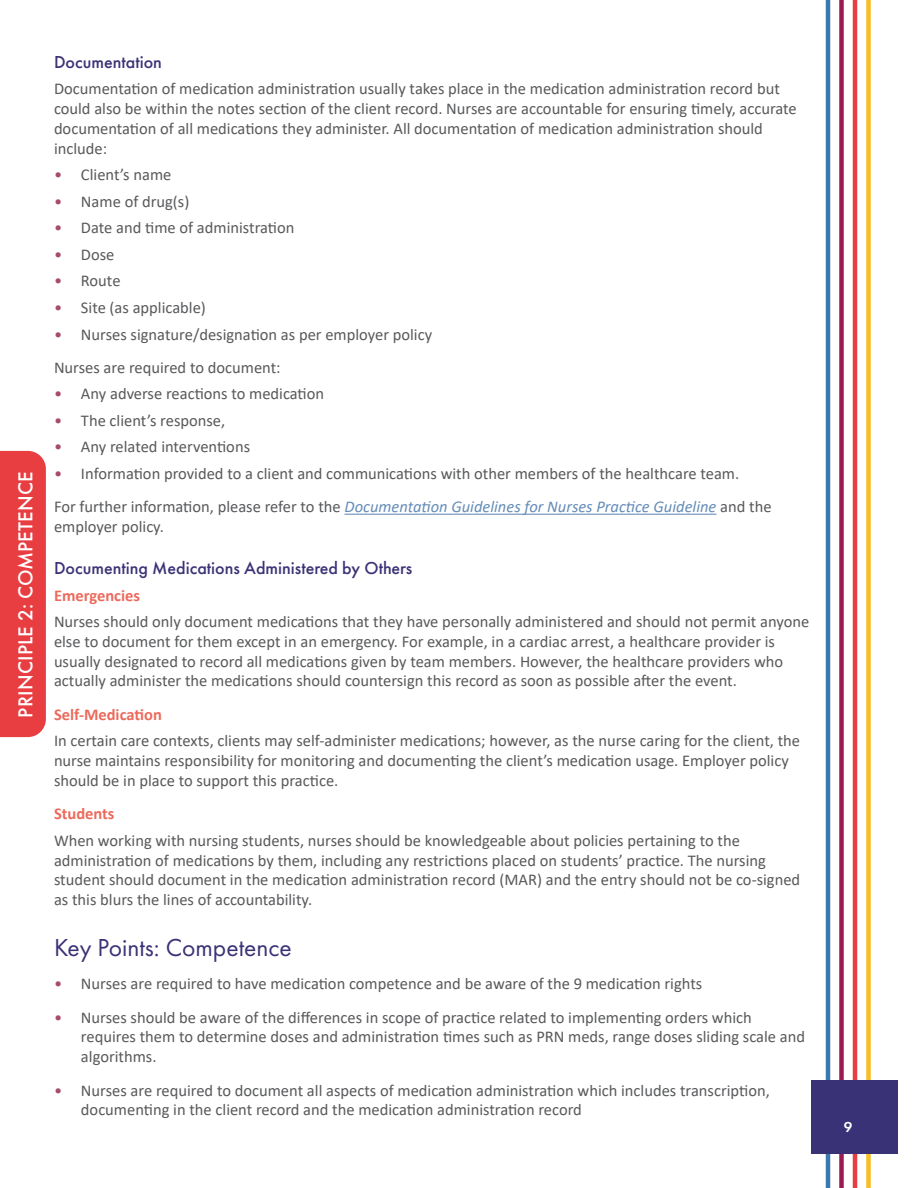
<style>
.page{position:relative;width:918px;height:1188px;background:#fff}
.page>*{position:absolute;margin:0;border:0;box-sizing:border-box;transform-origin:0 0}
.t1{font:25.5px "Futura PT";color:#3a3276}
.t2{font:500 21px "Futura PT";letter-spacing:.01em;color:#fff}
.t3{font:500 18px "Futura PT";color:#3a3276}
.t4{font:16.5px/19.8px "Calibri";color:#58595b}
.t5{font:700 16.5px "Calibri";color:#ec6a5c}
.t6{font:600 15px "Futura PT";color:#fff}
.s1{color:#a84c6b}
.s2{font-style:italic;color:#658cb9}
</style>
<div class="page">
<hr style="left:826px;top:0;width:4px;height:1188px;background:#3b79ac">
<div style="left:839px;top:0;width:5px;height:1188px;background:#991c55"></div>
<hr style="left:853px;top:0;width:4px;height:1188px;background:#e83e41">
<div style="left:866px;top:0;width:5px;height:1188px;background:#f6bf23"></div>
<div style="left:811px;top:1080px;width:86px;height:73px;background:#3a3276"></div>
<hr style="left:345px;top:514px;width:372px;height:1px;background:#658cb9">
<div style="left:0;top:451px;width:46px;height:286px;background:#e83e41"></div>
<p class="t2" style="left:13px;top:718px;width:248px;rotate:-90deg">PRINCIPLE 2: COMPETENCE</p>
<p class="t3" style="left:54px;top:51px;width:109px">Documentation</p>
<p class="t4" style="left:54px;top:78px;width:744px">Documentation of medication administration usually takes place in the medication administration record but could also be within the notes section of the client record. Nurses are accountable for ensuring timely, accurate documentation of all medications they administer. All documentation of medication administration should include:</p>
<p class="t4" style="left:54px;top:164px;width:119px"><span class="s1">•</span> Client’s name</p>
<p class="t4" style="left:54px;top:191px;width:137px"><span class="s1">•</span> Name of drug(s)</p>
<p class="t4" style="left:54px;top:218px;width:242px"><span class="s1">•</span> Date and time of administration</p>
<p class="t4" style="left:54px;top:244px;width:62px"><span class="s1">•</span> Dose</p>
<p class="t4" style="left:54px;top:271px;width:68px"><span class="s1">•</span> Route</p>
<p class="t4" style="left:54px;top:297px;width:153px"><span class="s1">•</span> Site (as applicable)</p>
<p class="t4" style="left:54px;top:317px;width:380px;line-height:33.3px"><span class="s1">•</span> Nurses signature/designation as per employer policy<br>Nurses are required to document:</p>
<p class="t4" style="left:54px;top:384px;width:272px"><span class="s1">•</span> Any adverse reactions to medication</p>
<p class="t4" style="left:54px;top:410px;width:173px"><span class="s1">•</span> The client’s response,</p>
<p class="t4" style="left:54px;top:437px;width:198px"><span class="s1">•</span> Any related interventions</p>
<p class="t4" style="left:54px;top:456px;width:719px;line-height:33.3px"><span class="s1">•</span> Information provided to a client and communications with other members of the healthcare team.<br>For further information, please refer to the <span class="s2">Documentation Guidelines for Nurses Practice Guideline</span> and the</p>
<p class="t4" style="left:54px;top:516px;width:111px">employer policy.</p>
<p class="t3" style="left:54px;top:557px;width:360px">Documenting Medications Administered by Others</p>
<p class="t5" style="left:54px;top:583px;width:88px">Emergencies</p>
<p class="t4" style="left:54px;top:611px;width:757px">Nurses should only document medications that they have personally administered and should not permit anyone else to document for them except in an emergency. For example, in a cardiac arrest, a healthcare provider is usually designated to record all medications given by team members. However, the healthcare providers who actually administer the medications should countersign this record as soon as possible after the event.</p>
<p class="t5" style="left:54px;top:703px;width:109px">Self-Medication</p>
<p class="t4" style="left:54px;top:731px;width:748px">In certain care contexts, clients may self-administer medications; however, as the nurse caring for the client, the nurse maintains responsibility for monitoring and documenting the client’s medication usage. Employer policy should be in place to support this practice.</p>
<p class="t5" style="left:54px;top:802px;width:62px">Students</p>
<p class="t4" style="left:54px;top:830px;width:748px">When working with nursing students, nurses should be knowledgeable about policies pertaining to the administration of medications by them, including any restrictions placed on students’ practice. The nursing student should document in the medication administration record (MAR) and the entry should not be co-signed as this blurs the lines of accountability.</p>
<h1 class="t1" style="left:54px;top:932px;width:239px">Key Points: Competence</h1>
<p class="t4" style="left:54px;top:974px;width:650px"><span class="s1">•</span> Nurses are required to have medication competence and be aware of the 9 medication rights</p>
<p class="t4" style="left:81px;top:1007px;width:726px;text-indent:-27px"><span class="s1">•</span> Nurses should be aware of the differences in scope of practice related to implementing orders which requires them to determine doses and administration times such as PRN meds, range doses sliding scale and algorithms.</p>
<p class="t4" style="left:81px;top:1080px;width:690px;text-indent:-27px"><span class="s1">•</span> Nurses are required to document all aspects of medication administration which includes transcription, documenting in the client record and the medication administration record</p>
<p class="t6" style="left:844px;top:1118px;width:10px">9</p>
</div>
